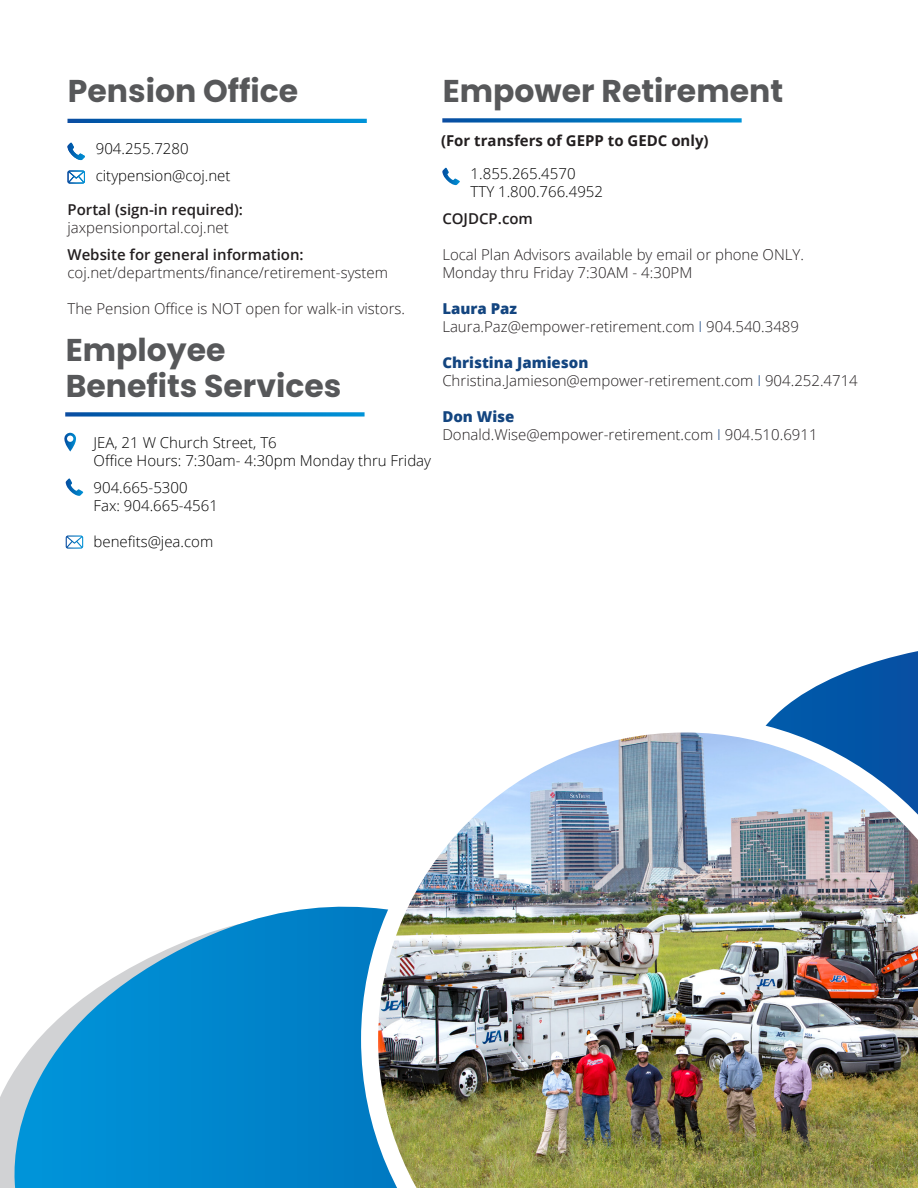
<style>
.page{position:relative;width:918px;height:1188px;background:#fff}
.page>*{position:absolute;margin:0;border:0;box-sizing:border-box;transform-origin:0 0}
.Title_color_ext{font:700 31.5px "Poppins";color:#57585a}
.body_text{font:300 15px "Open Sans";color:#231f20}
.contact{font:300 15px "Open Sans";color:#000}
.body_text-2{font:600 15px "Open Sans";color:#231f20}
.body_text-3{font:800 15px "Open Sans";color:#134580}
.body_text-4{font:700 15px "Open Sans";color:#231f20}
.s1{color:#164480}
</style>
<div class="page">
<svg style="left:11px;top:651px;width:907px;height:537px"></svg>
<img style="left:361px;top:715px;width:557px;height:473px">
<svg style="left:68px;top:170px;width:17px;height:14px"></svg>
<svg style="left:67px;top:143px;width:18px;height:17px"></svg>
<svg style="left:68px;top:119px;width:299px;height:4px"></svg>
<svg style="left:65px;top:412px;width:300px;height:5px"></svg>
<svg style="left:64px;top:433px;width:12px;height:19px"></svg>
<svg style="left:65px;top:478px;width:19px;height:18px"></svg>
<svg style="left:66px;top:536px;width:17px;height:13px"></svg>
<svg style="left:442px;top:168px;width:18px;height:17px"></svg>
<svg style="left:442px;top:118px;width:300px;height:5px"></svg>
<p class="Title_color_ext" style="left:68px;top:73px;width:232px">Pension Office</p>
<p class="contact" style="left:96px;top:138px;width:94px">904.255.7280</p>
<p class="contact" style="left:96px;top:165px;width:136px">citypension@coj.net</p>
<p class="body_text-2" style="left:68px;top:200px;width:177px">Portal (sign-in required):</p>
<p class="body_text" style="left:68px;top:218px;width:163px">jaxpensionportal.coj.net</p>
<p class="body_text-2" style="left:68px;top:245px;width:238px">Website for general information:</p>
<p class="body_text" style="left:68px;top:263px;width:322px">coj.net/departments/finance/retirement-system</p>
<p class="body_text" style="left:68px;top:299px;width:339px">The Pension Office is NOT open for walk-in vistors.</p>
<p class="Title_color_ext" style="left:66px;top:332px;width:161px">Employee</p>
<p class="Title_color_ext" style="left:66px;top:368px;width:277px">Benefits Services</p>
<p class="contact" style="left:94px;top:432px;width:185px">JEA, 21 W Church Street, T6</p>
<p class="contact" style="left:94px;top:450px;width:339px">Office Hours: 7:30am- 4:30pm Monday thru Friday</p>
<p class="contact" style="left:94px;top:477px;width:96px">904.665-5300</p>
<p class="contact" style="left:94px;top:495px;width:126px">Fax: 904.665-4561</p>
<p class="contact" style="left:94px;top:531px;width:121px">benefits@jea.com</p>
<p class="Title_color_ext" style="left:443px;top:73px;width:342px">Empower Retirement</p>
<p class="body_text-4" style="left:441px;top:130px;width:269px">(For transfers of GEPP to GEDC only)</p>
<p class="contact" style="left:471px;top:163px;width:106px">1.855.265.4570</p>
<p class="contact" style="left:471px;top:181px;width:134px">TTY 1.800.766.4952</p>
<p class="body_text-2" style="left:442px;top:208px;width:92px">COJDCP.com</p>
<p class="body_text" style="left:442px;top:244px;width:363px">Local Plan Advisors available by email or phone ONLY.</p>
<p class="body_text" style="left:442px;top:262px;width:251px">Monday thru Friday 7:30AM - 4:30PM</p>
<p class="body_text-3" style="left:442px;top:297px;width:76px">Laura Paz</p>
<p class="body_text" style="left:442px;top:316px;width:358px">Laura.Paz@empower-retirement.com <span class="s1">I</span> 904.540.3489</p>
<p class="body_text-3" style="left:442px;top:351px;width:148px">Christina Jamieson</p>
<p class="body_text" style="left:442px;top:370px;width:417px">Christina.Jamieson@empower-retirement.com <span class="s1">I</span> 904.252.4714</p>
<p class="body_text-3" style="left:442px;top:405px;width:74px">Don Wise</p>
<p class="body_text" style="left:442px;top:424px;width:377px">Donald.Wise@empower-retirement.com <span class="s1">I</span> 904.510.6911</p>
</div>
